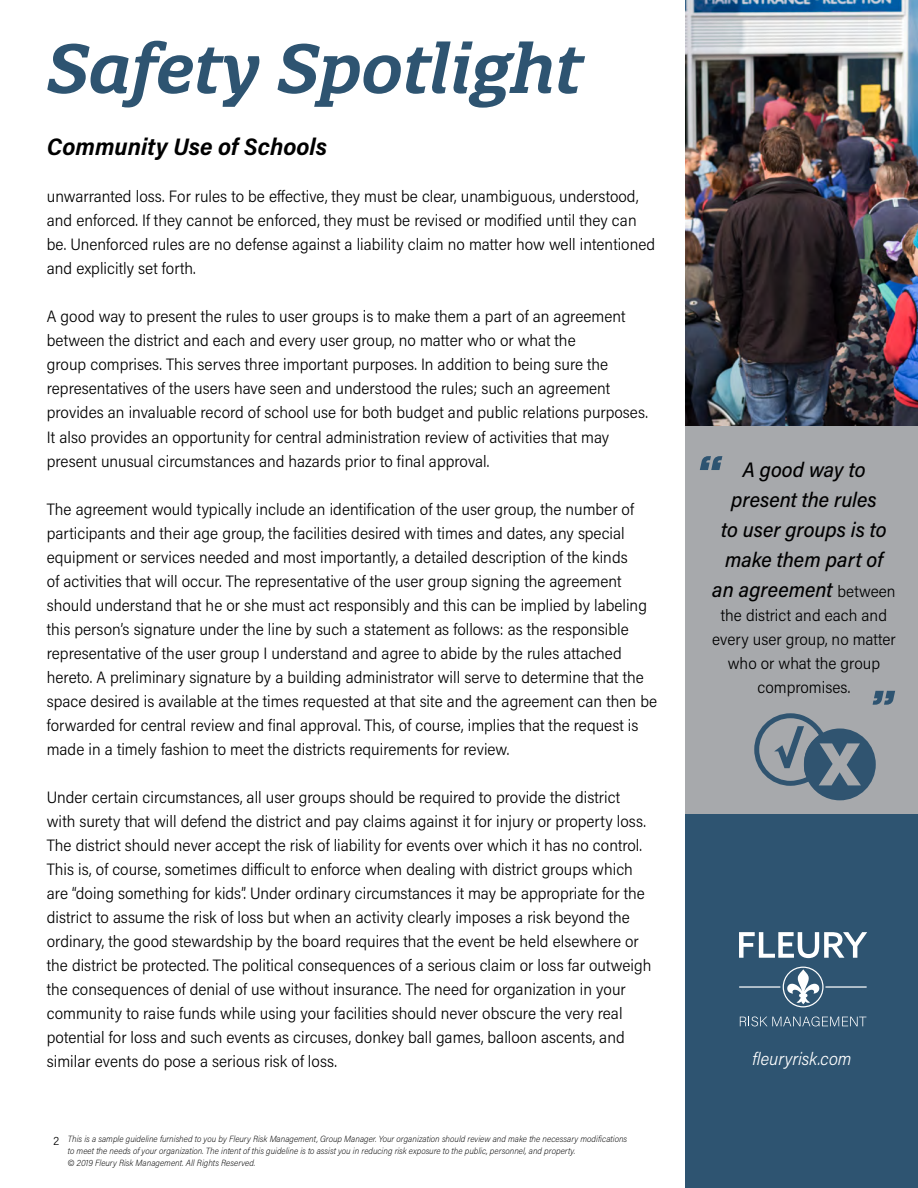
<style>
.page{position:relative;width:918px;height:1188px;background:#fff}
.page>*{position:absolute;margin:0;border:0;box-sizing:border-box;transform-origin:0 0}
.t1{font:italic 600 67.5px "Quatro Slab";color:#2e5471}
.t2{font:italic 600 52.5px "Quatro Slab";color:#2e5471}
.t3{font:italic 700 24px "Acumin Pro Semi Cond";color:#000}
.t4{font:italic 500 21px/30px "Acumin Pro Semi Cond";color:#000;text-align:center}
.t5{font:italic 300 18px "Acumin Pro Semi Cond";color:#fff}
.t6{font:300 16.5px/24px "Acumin Pro Semi Cond";color:#000}
.t7{font:300 12px "Acumin Pro Semi Cond";color:#000}
.t8{font:italic 200 9px/12px "Acumin Pro Semi Cond";color:#000}
.s1{font-weight:300;font-style:normal;font-size:16.5px}
</style>
<div class="page">
<div style="left:686px;top:426px;width:232px;height:408px;background:#a7a9ac"></div>
<img style="left:686px;top:0;width:232px;height:426px">
<div style="left:686px;top:815px;width:232px;height:373px;background:#2e5471"></div>
<svg style="left:739px;top:932px;width:128px;height:26px"></svg>
<svg style="left:740px;top:1017px;width:126px;height:9px"></svg>
<svg style="left:787px;top:969px;width:32px;height:35px"></svg>
<div style="left:783px;top:967px;width:41px;height:40px;border:1px solid #fff;border-radius:50%"></div>
<hr style="left:740px;top:986px;width:40px;height:2px;background:#fff">
<hr style="left:826px;top:986px;width:40px;height:2px;background:#fff">
<svg style="left:754px;top:713px;width:122px;height:87px"></svg>
<h1 class="t1" style="left:47px;top:26px;width:537px">Safety Spotlight</h1>
<h3 class="t3" style="left:47px;top:130px;width:282px">Community Use of Schools</h3>
<p class="t6" style="left:47px;top:184px;width:610px">unwarranted loss. For rules to be effective, they must be clear, unambiguous, understood, and enforced. If they cannot be enforced, they must be revised or modified until they can be. Unenforced rules are no defense against a liability claim no matter how well intentioned and explicitly set forth.</p>
<p class="t6" style="left:47px;top:304px;width:603px">A good way to present the rules to user groups is to make them a part of an agreement between the district and each and every user group, no matter who or what the<br>group comprises. This serves three important purposes. In addition to being sure the representatives of the users have seen and understood the rules; such an agreement provides an invaluable record of school use for both budget and public relations purposes.<br>It also provides an opportunity for central administration review of activities that may present unusual circumstances and hazards prior to final approval.</p>
<p class="t6" style="left:47px;top:496px;width:612px">The agreement would typically include an identification of the user group, the number of participants and their age group, the facilities desired with times and dates, any special equipment or services needed and most importantly, a detailed description of the kinds<br>of activities that will occur. The representative of the user group signing the agreement should understand that he or she must act responsibly and this can be implied by labeling this person’s signature under the line by such a statement as follows: as the responsible representative of the user group I understand and agree to abide by the rules attached hereto. A preliminary signature by a building administrator will serve to determine that the space desired is available at the times requested at that site and the agreement can then be forwarded for central review and final approval. This, of course, implies that the request is made in a timely fashion to meet the districts requirements for review.</p>
<p class="t6" style="left:47px;top:784px;width:606px">Under certain circumstances, all user groups should be required to provide the district with surety that will defend the district and pay claims against it for injury or property loss.<br>The district should never accept the risk of liability for events over which it has no control.<br>This is, of course, sometimes difficult to enforce when dealing with district groups which are “doing something for kids”. Under ordinary circumstances it may be appropriate for the district to assume the risk of loss but when an activity clearly imposes a risk beyond the ordinary, the good stewardship by the board requires that the event be held elsewhere or the district be protected. The political consequences of a serious claim or loss far outweigh the consequences of denial of use without insurance. The need for organization in your community to raise funds while using your facilities should never obscure the very real potential for loss and such events as circuses, donkey ball games, balloon ascents, and similar events do pose a serious risk of loss.</p>
<p class="t7" style="left:53px;top:1132px;width:7px">2</p>
<p class="t8" style="left:68px;top:1132px;width:561px">This is a sample guideline furnished to you by Fleury Risk Management, Group Manager. Your organization should review and make the necessary modifications to meet the needs of your organization. The intent of this guideline is to assist you in reducing risk exposure to the public, personnel, and property.<br>© 2019 Fleury Risk Management. All Rights Reserved.</p>
<h2 class="t2" style="left:694px;top:444px;width:27px">“</h2>
<p class="t4" style="left:712px;top:454px;width:185px">A good way to present the rules<br>to user groups is to make them part of an agreement <span class="s1">between</span></p>
<p class="t6" style="left:712px;top:603px;width:185px;text-align:center">the district and each and every user group, no matter who or what the group compromises.</p>
<h2 class="t2" style="left:867px;top:679px;width:27px">”</h2>
<p class="t5" style="left:752px;top:1046px;width:101px">fleuryrisk.com</p>
</div>
